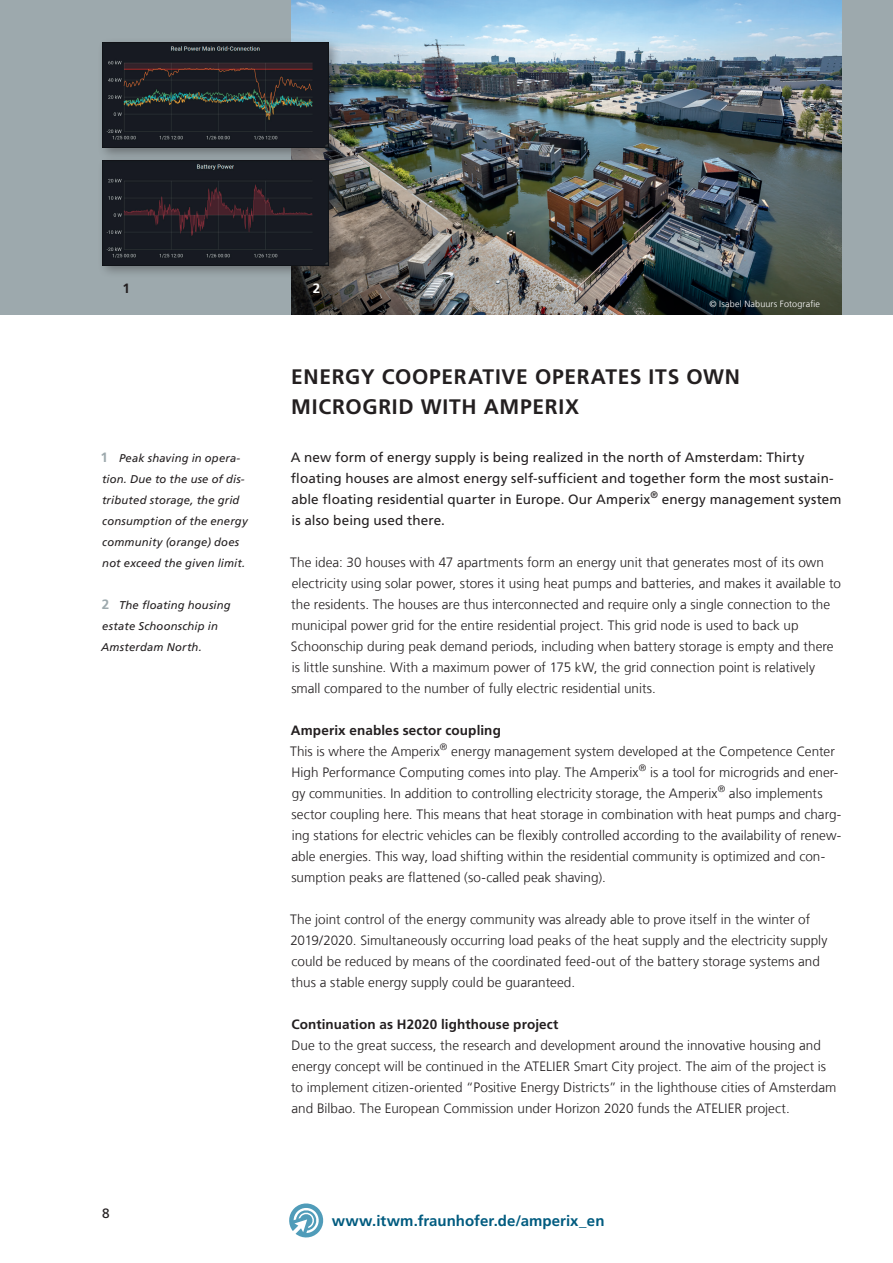
<style>
.page{position:relative;width:893px;height:1263px;background:#fff}
.page>*{position:absolute;margin:0;border:0;box-sizing:border-box;transform-origin:0 0}
._03a_Ü_14pt{font:700 21px/30px "Frutiger LT Com";letter-spacing:.035em;color:#231f20}
.Zwischenueberschrift{font:700 15px "Frutiger LT Com";letter-spacing:.005em;color:#005b7f}
._06_Fließtext{font:300 13.5px/21px "Frutiger LT Com";letter-spacing:.005em;color:#231f20}
._04_Einleitungstext{font:13.5px/21px "Frutiger LT Com";letter-spacing:.01em;color:#231f20}
._07b_Zwischen-Ü_ohne{font:700 13.5px "Frutiger LT Com";letter-spacing:.01em;color:#231f20}
.t1{font:700 13.5px "Frutiger LT Com";color:#fff}
._05_Marginalie_Bildu{font:italic 11.25px/21px "Frutiger LT Com";letter-spacing:.015em;color:#231f20}
.t2{font:300 9px "Frutiger LT Com";letter-spacing:.02em;color:#fff}
.s1{font-weight:700;font-style:normal;font-size:13.5px;color:#9da9ad}
</style>
<div class="page">
<div style="left:0;top:0;width:893px;height:315px;background:#9da9ad"></div>
<img style="left:291px;top:0;width:551px;height:315px">
<div style="left:97px;top:155px;width:245px;height:124px;background:#231f20;opacity:.4"></div>
<img style="left:102px;top:161px;width:226px;height:104px">
<div style="left:97px;top:37px;width:245px;height:124px;background:#231f20;opacity:.4"></div>
<img style="left:102px;top:43px;width:226px;height:104px">
<svg style="left:289px;top:1203px;width:35px;height:35px"></svg>
<p class="_07b_Zwischen-Ü_ohne" style="left:122px;top:281px;width:9px">1</p>
<p class="t1" style="left:313px;top:281px;width:9px">2</p>
<p class="t2" style="left:710px;top:298px;width:112px">© Isabel Nabuurs Fotografie</p>
<p class="_05_Marginalie_Bildu" style="left:100px;top:447px;width:149px"><span class="s1">1</span> Peak shaving in opera&shy;tion. Due to the use of dis&shy;tributed storage, the grid consumption of the energy community (orange) does not exceed the given limit.</p>
<p class="_05_Marginalie_Bildu" style="left:101px;top:594px;width:131px"><span class="s1">2</span> The floating housing estate Schoonschip in<br>Amsterdam North.</p>
<p class="_04_Einleitungstext" style="left:102px;top:1202px;width:9px">8</p>
<p class="_03a_Ü_14pt" style="left:291px;top:362px;width:450px">ENERGY COOPERATIVE OPERATES ITS OWN<br>MICROGRID WITH AMPERIX</p>
<p class="_04_Einleitungstext" style="left:291px;top:446px;width:552px">A new form of energy supply is being realized in the north of Amsterdam: Thirty floating houses are almost energy self-sufficient and together form the most sustain&shy;able floating residential quarter in Europe. Our Amperix<sup>®</sup> energy management system is also being used there.</p>
<p class="_06_Fließtext" style="left:290px;top:552px;width:552px">The idea: 30 houses with 47 apartments form an energy unit that generates most of its own electricity using solar power, stores it using heat pumps and batteries, and makes it available to the residents. The houses are thus interconnected and require only a single connection to the municipal power grid for the entire residential project. This grid node is used to back up Schoonschip during peak demand periods, including when battery storage is empty and there is little sunshine. With a maximum power of 175 kW, the grid connection point is relatively small compared to the number of fully electric residential units.</p>
<p class="_07b_Zwischen-Ü_ohne" style="left:291px;top:722px;width:212px">Amperix enables sector coupling</p>
<p class="_06_Fließtext" style="left:290px;top:741px;width:553px">This is where the Amperix<sup>®</sup> energy management system developed at the Competence Center High Performance Computing comes into play. The Amperix<sup>®</sup> is a tool for microgrids and ener&shy;gy communities. In addition to controlling electricity storage, the Amperix<sup>®</sup> also implements sector coupling here. This means that heat storage in combination with heat pumps and charg&shy;ing stations for electric vehicles can be flexibly controlled according to the availability of renew&shy;able energies. This way, load shifting within the residential community is optimized and con&shy;sumption peaks are flattened (so-called peak shaving).</p>
<p class="_06_Fließtext" style="left:290px;top:909px;width:539px">The joint control of the energy community was already able to prove itself in the winter of 2019/2020. Simultaneously occurring load peaks of the heat supply and the electricity supply could be reduced by means of the coordinated feed-out of the battery storage systems and thus a stable energy supply could be guaranteed.</p>
<p class="_07b_Zwischen-Ü_ohne" style="left:291px;top:1016px;width:269px">Continuation as H2020 lighthouse project</p>
<p class="_06_Fließtext" style="left:291px;top:1035px;width:547px">Due to the great success, the research and development around the innovative housing and energy concept will be continued in the ATELIER Smart City project. The aim of the project is to implement citizen-oriented “Positive Energy Districts” in the lighthouse cities of Amsterdam and Bilbao. The European Commission under Horizon 2020 funds the ATELIER project.</p>
<p class="Zwischenueberschrift" style="left:332px;top:1212px;width:274px">www.itwm.fraunhofer.de/amperix_en</p>
</div>
